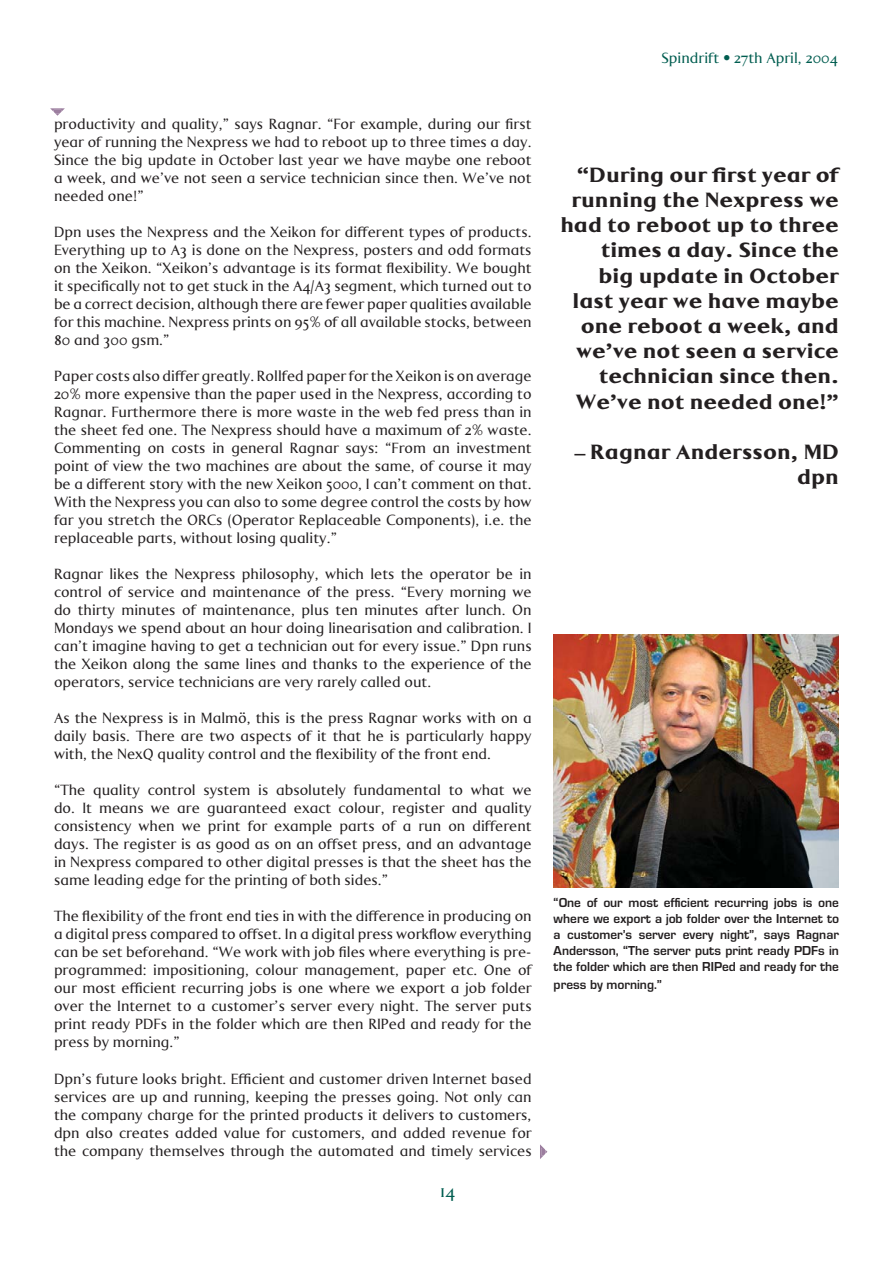
<style>
.page{position:relative;width:893px;height:1263px;background:#fff}
.page>*{position:absolute;margin:0;border:0;box-sizing:border-box;transform-origin:0 0}
.t1{font:700 21px/25.2px "Lu Marc LL";color:#231f20;text-align:right}
.t2{font:18px "Lu Marc LL";color:#005d50}
.t3{font:15px/18px "Lu Marc LL";color:#231f20;text-align:justify}
.t4{font:15px "Lu Marc LL";color:#005d50}
.t5{font:13.5px/16.2px "Eurose";color:#231f20;text-align:justify}
.s1{color:#9c7e9f}
</style>
<div class="page">
<svg style="left:540px;top:1144px;width:7px;height:15px"></svg>
<img style="left:554px;top:634px;width:285px;height:254px">
<svg style="left:50px;top:108px;width:15px;height:8px"></svg>
<p class="t4" style="left:661px;top:53px;width:178px">Spindrift • 27th April, 2004</p>
<p class="t3" style="left:54px;top:117px;width:479px">productivity and quality,” says Ragnar. “For example, during our first year of running the Nexpress we had to reboot up to three times a day.<br>Since the big update in October last year we have maybe one reboot a week, and we’ve not seen a service technician since then. We’ve not needed one!”</p>
<p class="t3" style="left:54px;top:225px;width:479px">Dpn uses the Nexpress and the Xeikon for different types of products.<br>Everything up to A3 is done on the Nexpress, posters and odd formats on the Xeikon. “Xeikon’s advantage is its format flexibility. We bought it specifically not to get stuck in the A4/A3 segment, which turned out to be a correct decision, although there are fewer paper qualities available for this machine. Nexpress prints on 95% of all available stocks, between 80 and 300 gsm.”</p>
<p class="t3" style="left:54px;top:369px;width:479px">Paper costs also differ greatly. Rollfed paper for the Xeikon is on average 20% more expensive than the paper used in the Nexpress, according to Ragnar. Furthermore there is more waste in the web fed press than in the sheet fed one. The Nexpress should have a maximum of 2% waste.<br>Commenting on costs in general Ragnar says: “From an investment point of view the two machines are about the same, of course it may be a different story with the new Xeikon 5000, I can’t comment on that.<br>With the Nexpress you can also to some degree control the costs by how far you stretch the ORCs (Operator Replaceable Components), i.e. the replaceable parts, without losing quality.”</p>
<p class="t3" style="left:54px;top:567px;width:479px">Ragnar likes the Nexpress philosophy, which lets the operator be in control of service and maintenance of the press. “Every morning we do thirty minutes of maintenance, plus ten minutes after lunch. On Mondays we spend about an hour doing linearisation and calibration. I can’t imagine having to get a technician out for every issue.” Dpn runs the Xeikon along the same lines and thanks to the experience of the operators, service technicians are very rarely called out.</p>
<p class="t3" style="left:54px;top:711px;width:479px">As the Nexpress is in Malmö, this is the press Ragnar works with on a daily basis. There are two aspects of it that he is particularly happy with, the NexQ quality control and the flexibility of the front end.</p>
<p class="t3" style="left:54px;top:783px;width:479px">“The quality control system is absolutely fundamental to what we do. It means we are guaranteed exact colour, register and quality consistency when we print for example parts of a run on different days. The register is as good as on an offset press, and an advantage in Nexpress compared to other digital presses is that the sheet has the same leading edge for the printing of both sides.”</p>
<p class="t3" style="left:54px;top:909px;width:479px">The flexibility of the front end ties in with the difference in producing on a digital press compared to offset. In a digital press workflow everything can be set beforehand. “We work with job files where everything is pre&shy;programmed: impositioning, colour management, paper etc. One of our most efficient recurring jobs is one where we export a job folder over the Internet to a customer’s server every night. The server puts print ready PDFs in the folder which are then RIPed and ready for the press by morning.”</p>
<p class="t3" style="left:54px;top:1071px;width:496px;text-align:left">Dpn’s future looks bright. Efficient and customer driven Internet based services are up and running, keeping the presses going. Not only can the company charge for the printed products it delivers to customers, dpn also creates added value for customers, and added revenue for the company themselves through the automated and timely services <span class="s1">✔</span></p>
<h1 class="t1" style="left:560px;top:165px;width:280px">“During our first year of running the Nexpress we had to reboot up to three times a day. Since the<br>big update in October last year we have maybe one reboot a week, and we’ve not seen a service technician since then.<br>We’ve not needed one!”</h1>
<h1 class="t1" style="left:575px;top:442px;width:266px">– Ragnar Andersson, MD dpn</h1>
<p class="t5" style="left:554px;top:895px;width:287px">“One of our most efficient recurring jobs is one where we export a job folder over the Internet to a customer’s server every night”, says Ragnar Andersson, “The server puts print ready PDFs in the folder which are then RIPed and ready for the</p>
<p class="t5" style="left:554px;top:978px;width:110px">press by morning.”</p>
<p class="t2" style="left:440px;top:1185px;width:17px">14</p>
</div>
